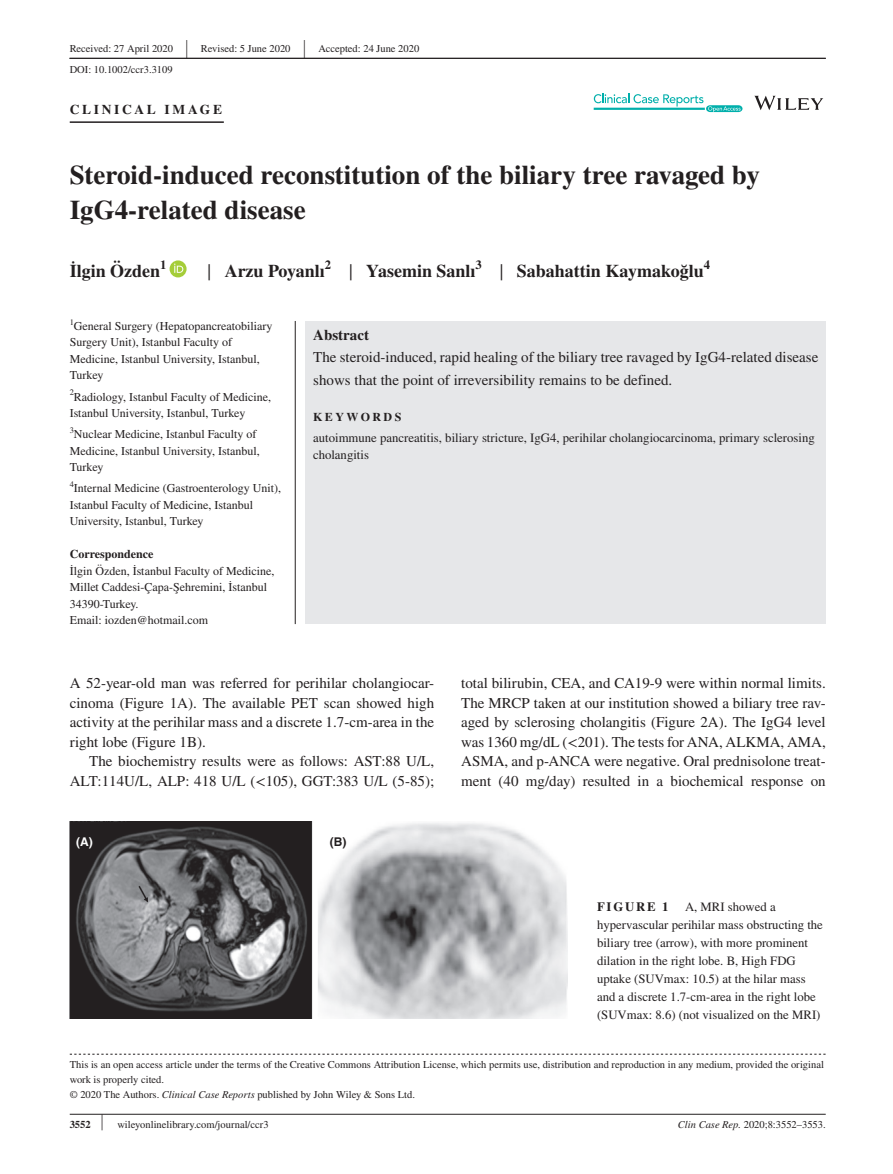
<style>
.page{position:relative;width:893px;height:1174px;background:#fff}
.page>*{position:absolute;margin:0;border:0;box-sizing:border-box;transform-origin:0 0}
.t1{font:700 27px/34.5px "STIX";color:#231f20}
.t2{font:26.55px "STIX";color:#231f20;scale:.4 1}
.t3{font:700 18px "STIX";color:#231f20}
.t4{font:15px/19.5px "STIX";color:#231f20;text-align:justify}
.t5{font:700 15px "STIX";color:#231f20}
.t6{font:700 13.5px "STIX";letter-spacing:.2em;color:#231f20}
.t7{font:12.75px/18px "STIX";color:#231f20}
.t8{font:700 12.75px "STIX";letter-spacing:.14em;color:#231f20}
.t9{font:12px/16.5px "STIX";color:#231f20}
.t10{font:700 12px "STIX";color:#231f20}
.t11{font:700 12px "STIX";letter-spacing:.2em;color:#231f20}
.t12{font:700 12px "Helvetica";color:#fff}
.t13{font:700 12px "Helvetica";color:#231f20}
.t14{font:10.5px/15px "STIX";color:#231f20}
.t15{font:8.4px "STIX";color:#231f20}
.s1{font-weight:400;font-size:23.4px}
.s2{font-style:italic}
.s3{font-weight:700}
.s4{font-size:23.1px}
</style>
<div class="page">
<hr style="left:70px;top:1113px;width:756px;height:1px;background:#231f20">
<hr style="left:69px;top:58px;width:757px;height:1px;background:#231f20">
<svg style="left:754px;top:96px;width:69px;height:14px"></svg>
<svg style="left:594px;top:94px;width:148px;height:18px"></svg>
<hr style="left:70px;top:121px;width:154px;height:2px;background:#231f20">
<div style="left:170px;top:260px;width:17px;height:17px;background:#a5cd39;border-radius:50%"></div>
<svg style="left:174px;top:263px;width:9px;height:10px"></svg>
<svg style="left:70px;top:1053px;width:756px;height:1px"></svg>
<hr style="left:295px;top:321px;width:1px;height:303px;background:#231f20">
<div style="left:306px;top:321px;width:520px;height:148px;background:#e6e7e9"></div>
<div style="left:306px;top:469px;width:520px;height:155px;background:#e6e7e9"></div>
<img style="left:70px;top:821px;width:498px;height:197px">
<p class="t14" style="left:70px;top:41px;width:105px">Received: 27 April 2020</p>
<h2 class="t2" style="left:186px;top:31px;width:7px">|</h2>
<p class="t14" style="left:201px;top:41px;width:91px">Revised: 5 June 2020</p>
<h2 class="t2" style="left:303px;top:31px;width:7px">|</h2>
<p class="t14" style="left:318px;top:41px;width:102px">Accepted: 24 June 2020</p>
<p class="t14" style="left:70px;top:63px;width:104px">DOI: 10.1002/ccr3.3109</p>
<p class="t6" style="left:70px;top:101px;width:154px">CLINICAL IMAGE</p>
<h1 class="t1" style="left:70px;top:158px;width:692px">Steroid-induced reconstitution of the biliary tree ravaged by<br>IgG4-related disease</h1>
<p class="t3" style="left:70px;top:261px;width:98px">İlgin Özden<sup>1</sup></p>
<p class="t3" style="left:208px;top:261px;width:504px"><span class="s1">|</span> Arzu Poyanlı<sup>2</sup> <span class="s1">|</span> Yasemin Sanlı<sup>3</sup> <span class="s1">|</span> Sabahattin Kaymakoğlu<sup>4</sup></p>
<p class="t9" style="left:70px;top:318px;width:204px"><sup>1</sup>General Surgery (Hepatopancreatobiliary<br>Surgery Unit), Istanbul Faculty of<br>Medicine, Istanbul University, Istanbul,<br>Turkey</p>
<p class="t9" style="left:70px;top:389px;width:203px"><sup>2</sup>Radiology, Istanbul Faculty of Medicine,<br>Istanbul University, Istanbul, Turkey</p>
<p class="t15" style="left:70px;top:424px;width:6px">3</p>
<p class="t9" style="left:70px;top:426px;width:192px;text-indent:4px">Nuclear Medicine, Istanbul Faculty of<br>Medicine, Istanbul University, Istanbul,<br>Turkey</p>
<p class="t15" style="left:70px;top:478px;width:6px">4</p>
<p class="t9" style="left:70px;top:480px;width:213px;text-indent:4px">Internal Medicine (Gastroenterology Unit),<br>Istanbul Faculty of Medicine, Istanbul<br>University, Istanbul, Turkey</p>
<p class="t10" style="left:70px;top:547px;width:85px">Correspondence</p>
<p class="t9" style="left:70px;top:563px;width:206px">İlgin Özden, İstanbul Faculty of Medicine,<br>Millet Caddesi-Çapa-Şehremini, İstanbul<br>34390-Turkey.<br>Email: iozden@hotmail.com</p>
<p class="t5" style="left:313px;top:326px;width:57px">Abstract</p>
<p class="t4" style="left:313px;top:347px;width:507px;line-height:22.5px">The steroid-induced, rapid healing of the biliary tree ravaged by IgG4-related disease shows that the point of irreversibility remains to be defined.</p>
<p class="t11" style="left:313px;top:409px;width:90px">KEYWORDS</p>
<p class="t7" style="left:313px;top:430px;width:503px;line-height:17.2px">autoimmune pancreatitis, biliary stricture, IgG4, perihilar cholangiocarcinoma, primary sclerosing cholangitis</p>
<p class="t4" style="left:70px;top:674px;width:366px">A 52-year-old man was referred for perihilar cholangiocar&shy;cinoma (Figure 1A). The available PET scan showed high activity at the perihilar mass and a discrete 1.7-cm-area in the right lobe (Figure 1B).</p>
<p class="t4" style="left:70px;top:752px;width:366px;text-align:right">The biochemistry results were as follows: AST:88 U/L,<br>ALT:114U/L, ALP: 418 U/L (&lt;105), GGT:383 U/L (5-85);</p>
<p class="t12" style="left:76px;top:834px;width:18px">(A)</p>
<p class="t13" style="left:330px;top:834px;width:18px">(B)</p>
<p class="t4" style="left:461px;top:674px;width:366px">total bilirubin, CEA, and CA19-9 were within normal limits.<br>The MRCP taken at our institution showed a biliary tree rav&shy;aged by sclerosing cholangitis (Figure 2A). The IgG4 level was 1360 mg/dL (&lt;201). The tests for ANA, ALKMA, AMA, ASMA, and p-ANCA were negative. Oral prednisolone treat&shy;ment (40 mg/day) resulted in a biochemical response on</p>
<p class="t8" style="left:597px;top:899px;width:73px">FIGURE 1</p>
<p class="t7" style="left:597px;top:898px;width:227px;text-indent:88px">A, MRI showed a hypervascular perihilar mass obstructing the biliary tree (arrow), with more prominent dilation in the right lobe. B, High FDG uptake (SUVmax: 10.5) at the hilar mass and a discrete 1.7-cm-area in the right lobe (SUVmax: 8.6) (not visualized on the MRI)</p>
<p class="t14" style="left:70px;top:1057px;width:756px">This is an open access article under the terms of the Creative Commons Attribution License, which permits use, distribution and reproduction in any medium, provided the original work is properly cited.<br>© 2020 The Authors. <span class="s2">Clinical Case Reports</span> published by John Wiley &amp; Sons Ltd.</p>
<p class="t14" style="left:70px;top:1117px;width:200px"><span class="s3">3552</span> <span class="s4">|</span> wileyonlinelibrary.com/journal/ccr3</p>
<p class="t14" style="left:678px;top:1117px;width:149px"><span class="s2">Clin Case Rep.</span> 2020;8:3552–3553.</p>
</div>
